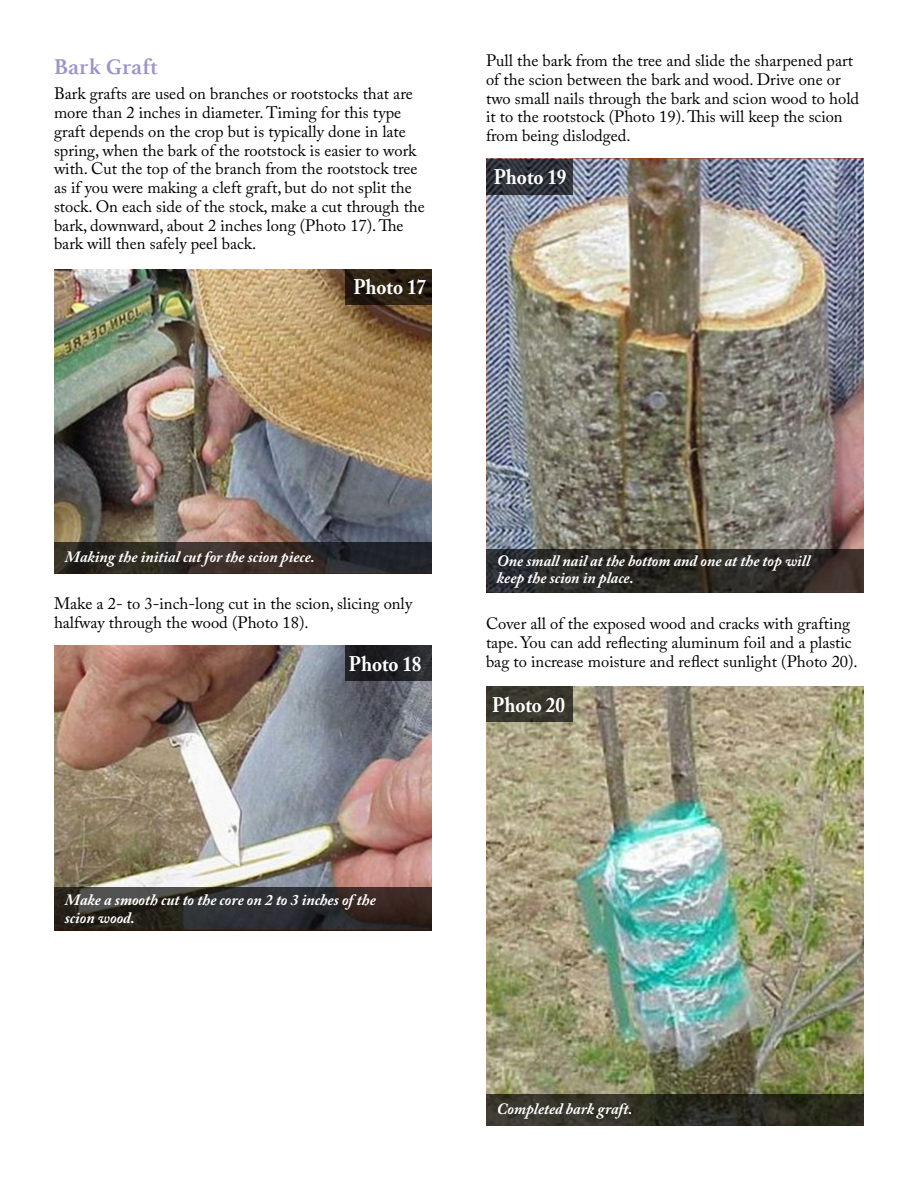
<style>
.page{position:relative;width:918px;height:1188px;background:#fff}
.page>*{position:absolute;margin:0;border:0;box-sizing:border-box;transform-origin:0 0}
.subhead{font:700 22.5px "Athelas";letter-spacing:.01em;color:#9b95c9}
.photo{font:700 21px "Adobe Caslon Pro";color:#fff;scale:.91 1}
.body_text{font:16.5px/18.8px "Adobe Caslon Pro";color:#000}
.cutline{font:italic 700 15.75px/17.2px "Adobe Caslon Pro";color:#fff}
</style>
<div class="page">
<img style="left:54px;top:269px;width:378px;height:274px">
<svg style="left:346px;top:269px;width:86px;height:36px;background:#2a1f12"></svg>
<svg style="left:54px;top:543px;width:378px;height:31px;background:#2f2926"></svg>
<img style="left:54px;top:645px;width:378px;height:242px">
<div style="left:346px;top:645px;width:86px;height:36px;background:linear-gradient(to right,#161518,#2b2d31)"></div>
<svg style="left:54px;top:887px;width:378px;height:43px;background:#302c2a"></svg>
<img style="left:486px;top:159px;width:378px;height:390px">
<svg style="left:486px;top:159px;width:86px;height:35px;background:#2f323a"></svg>
<svg style="left:486px;top:549px;width:378px;height:43px;background:#2c2a26"></svg>
<img style="left:486px;top:687px;width:378px;height:407px">
<div style="left:486px;top:687px;width:86px;height:35px;background:#39372c"></div>
<svg style="left:486px;top:1094px;width:378px;height:31px;background:#2e2e24"></svg>
<p class="subhead" style="left:54px;top:48px;width:105px">Bark Graft</p>
<p class="body_text" style="left:54px;top:84px;width:372px">Bark grafts are used on branches or rootstocks that are more than 2 inches in diameter. Timing for this type graft depends on the crop but is typically done in late spring, when the bark of the rootstock is easier to work with. Cut the top of the branch from the rootstock tree as if you were making a cleft graft, but do not split the stock. On each side of the stock, make a cut through the bark, downward, about 2 inches long (Photo 17). The bark will then safely peel back.</p>
<p class="photo" style="left:353px;top:275px;width:81px">Photo 17</p>
<p class="body_text" style="left:486px;top:51px;width:375px">Pull the bark from the tree and slide the sharpened part of the scion between the bark and wood. Drive one or two small nails through the bark and scion wood to hold it to the rootstock (Photo 19). This will keep the scion from being dislodged.</p>
<p class="photo" style="left:494px;top:165px;width:81px">Photo 19</p>
<p class="cutline" style="left:65px;top:548px;width:251px">Making the initial cut for the scion piece.</p>
<p class="body_text" style="left:54px;top:594px;width:360px">Make a 2- to 3-inch-long cut in the scion, slicing only halfway through the wood (Photo 18).</p>
<p class="photo" style="left:349px;top:651px;width:81px">Photo 18</p>
<p class="cutline" style="left:497px;top:552px;width:315px">One small nail at the bottom and one at the top will keep the scion in place.</p>
<p class="body_text" style="left:486px;top:614px;width:373px">Cover all of the exposed wood and cracks with grafting tape. You can add reflecting aluminum foil and a plastic bag to increase moisture and reflect sunlight (Photo 20).</p>
<p class="photo" style="left:492px;top:692px;width:81px">Photo 20</p>
<p class="cutline" style="left:65px;top:891px;width:313px">Make a smooth cut to the core on 2 to 3 inches of the scion wood.</p>
<p class="cutline" style="left:497px;top:1100px;width:137px">Completed bark graft.</p>
</div>
